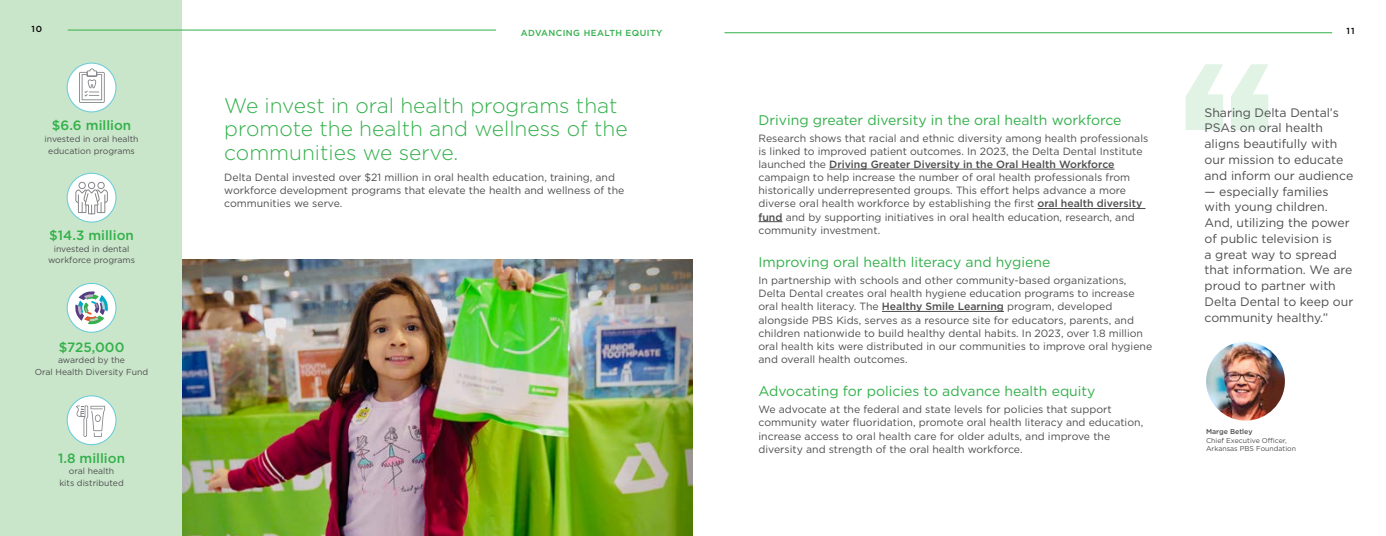
<style>
.page{position:relative;width:1386px;height:536px;background:#fff}
.page>*{position:absolute;margin:0;border:0;box-sizing:border-box;transform-origin:0 0}
.t1{font:300 21px/23.6px "Gotham";color:#32b04a}
.t2{font:14px "Gotham";color:#32b04a}
.t3{font:500 13.47px "Gotham";color:#32b04a}
.t4{font:12.25px/15.8px "Gotham";color:#4d4d4f}
.t5{font:10.5px/13.1px "Gotham";color:#4d4d4f}
.t6{font:500 8.75px "Gotham";letter-spacing:.05em;color:#32b04a}
.t7{font:500 8.75px "Gotham";color:#000}
.t8{font:8.66px/11.5px "Gotham";color:#4d4d4f;text-align:center}
.t9{font:7px/8.4px "Gotham";color:#4d4d4f}
.t10{font:500 7px "Gotham";color:#4d4d4f}
.s1{font-weight:500}
</style>
<div class="page">
<img style="left:181px;top:260px;width:512px;height:276px">
<div style="left:0;top:0;width:181px;height:536px;background:#cae6ca"></div>
<hr style="left:725px;top:32px;width:607px;height:1px;background:#32b04a">
<hr style="left:68px;top:30px;width:593px;height:1px;background:#32b04a">
<svg style="left:1186px;top:64px;width:82px;height:66px"></svg>
<div style="left:496px;top:18px;width:166px;height:29px;background:#fff"></div>
<hr style="left:829px;top:169px;width:286px;height:1px;background:#4d4d4f">
<hr style="left:1038px;top:208px;width:108px;height:1px;background:#4d4d4f">
<svg style="left:759px;top:221px;width:24px;height:1px"></svg>
<hr style="left:882px;top:311px;width:122px;height:1px;background:#4d4d4f">
<div style="left:67px;top:395px;width:49px;height:49px;background:#fff;border-radius:50%"></div>
<div style="left:67px;top:395px;width:50px;height:50px;border:1px solid #68cbdc;border-radius:50%"></div>
<svg style="left:76px;top:405px;width:29px;height:31px"></svg>
<div style="left:67px;top:63px;width:49px;height:49px;background:#fff;border-radius:50%"></div>
<div style="left:67px;top:63px;width:50px;height:49px;border:1px solid #68cbdc;border-radius:50%"></div>
<svg style="left:79px;top:68px;width:26px;height:35px"></svg>
<div style="left:67px;top:173px;width:49px;height:49px;background:#fff;border-radius:50%"></div>
<div style="left:67px;top:173px;width:50px;height:49px;border:1px solid #68cbdc;border-radius:50%"></div>
<svg style="left:75px;top:181px;width:33px;height:33px"></svg>
<svg style="left:67px;top:283px;width:50px;height:49px"></svg>
<svg style="left:75px;top:291px;width:33px;height:33px"></svg>
<img style="left:1206px;top:341px;width:79px;height:79px;border-radius:39px">
<p class="t7" style="left:32px;top:23px;width:12px">10</p>
<p class="t3" style="left:52px;top:117px;width:81px">$6.6 million</p>
<p class="t8" style="left:45px;top:133px;width:96px">invested in oral health education programs</p>
<p class="t3" style="left:49px;top:226px;width:86px">$14.3 million</p>
<p class="t8" style="left:48px;top:243px;width:89px">invested in dental workforce programs</p>
<p class="t3" style="left:59px;top:338px;width:67px">$725,000</p>
<p class="t8" style="left:35px;top:354px;width:115px">awarded by the<br>Oral Health Diversity Fund</p>
<p class="t3" style="left:58px;top:449px;width:68px">1.8 million</p>
<p class="t8" style="left:59px;top:465px;width:66px">oral health<br>kits distributed</p>
<p class="t6" style="left:521px;top:27px;width:143px">ADVANCING HEALTH EQUITY</p>
<h1 class="t1" style="left:224px;top:93px;width:405px">We invest in oral health programs that promote the health and wellness of the communities we serve.</h1>
<p class="t5" style="left:224px;top:170px;width:402px">Delta Dental invested over $21 million in oral health education, training, and workforce development programs that elevate the health and wellness of the communities we serve.</p>
<h2 class="t2" style="left:759px;top:111px;width:365px">Driving greater diversity in the oral health workforce</h2>
<p class="t5" style="left:759px;top:131px;width:391px">Research shows that racial and ethnic diversity among health professionals is linked to improved patient outcomes. In 2023, the Delta Dental Institute launched the <span class="s1">Driving Greater Diversity in the Oral Health Workforce </span>campaign to help increase the number of oral health professionals from historically underrepresented groups. This effort helps advance a more diverse oral health workforce by establishing the first <span class="s1">oral health diversity fund</span> and by supporting initiatives in oral health education, research, and community investment.</p>
<h2 class="t2" style="left:759px;top:253px;width:293px">Improving oral health literacy and hygiene</h2>
<p class="t5" style="left:759px;top:273px;width:395px">In partnership with schools and other community-based organizations, Delta Dental creates oral health hygiene education programs to increase oral health literacy. The <span class="s1">Healthy Smile Learning</span> program, developed alongside PBS Kids, serves as a resource site for educators, parents, and children nationwide to build healthy dental habits. In 2023, over 1.8 million oral health kits were distributed in our communities to improve oral hygiene and overall health outcomes.</p>
<h2 class="t2" style="left:759px;top:382px;width:339px">Advocating for policies to advance health equity</h2>
<p class="t5" style="left:759px;top:402px;width:386px">We advocate at the federal and state levels for policies that support community water fluoridation, promote oral health literacy and education, increase access to oral health care for older adults, and improve the diversity and strength of the oral health workforce.</p>
<p class="t7" style="left:1347px;top:25px;width:9px">11</p>
<p class="t4" style="left:1205px;top:104px;width:150px">Sharing Delta Dental’s<br>PSAs on oral health aligns beautifully with our mission to educate and inform our audience</p>
<p class="t4" style="left:1205px;top:183px;width:150px">— especially families with young children.<br>And, utilizing the power of public television is<br>a great way to spread that information. We are proud to partner with<br>Delta Dental to keep our community healthy.”</p>
<p class="t10" style="left:1206px;top:427px;width:48px">Marge Betley</p>
<p class="t9" style="left:1206px;top:435px;width:91px">Chief Executive Officer,<br>Arkansas PBS Foundation</p>
</div>
